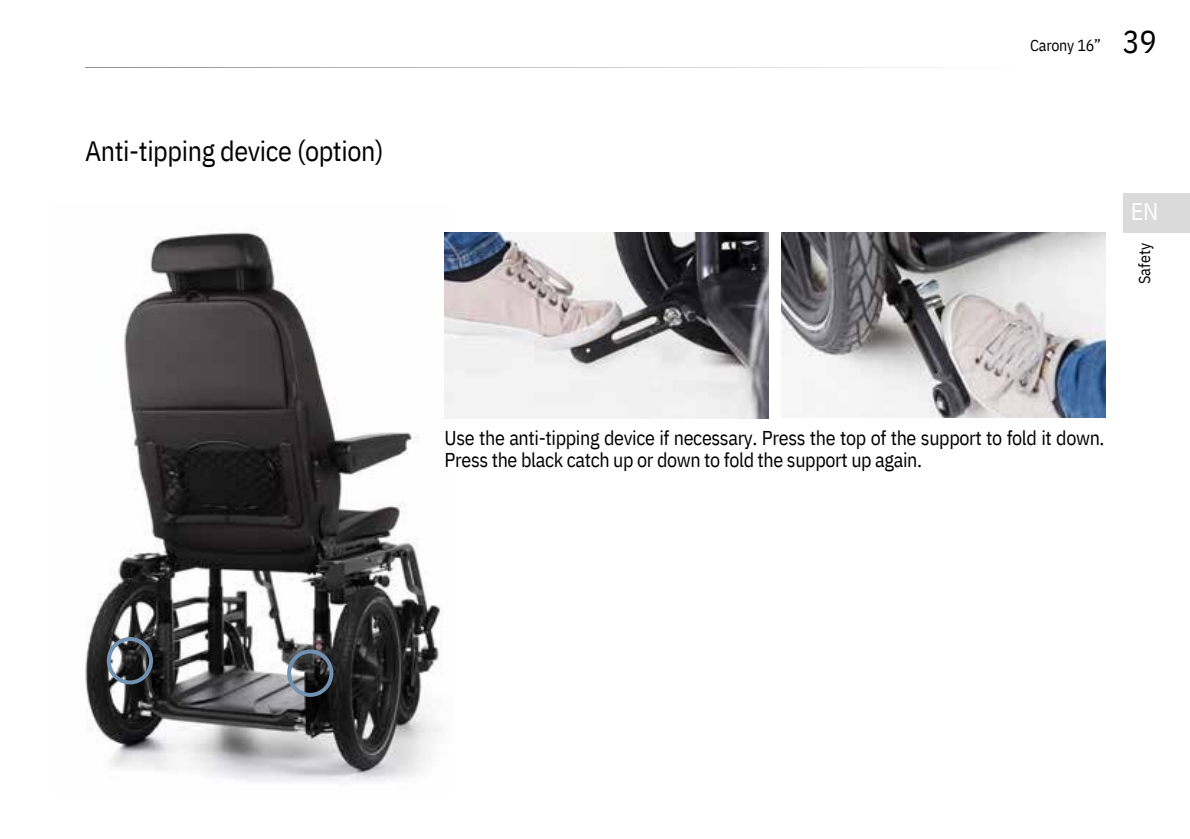
<style>
.page{position:relative;width:1190px;height:839px;background:#fff}
.page>*{position:absolute;margin:0;border:0;box-sizing:border-box;transform-origin:0 0}
.t1{font:32px "IBM Plex Sans Cond";color:#000}
.t2{font:28px "IBM Plex Sans Cond";letter-spacing:-.015em;color:#000}
.t3{font:24px "IBM Plex Sans Cond";color:#fff}
.t4{font:20px/22.4px "IBM Plex Sans Cond";letter-spacing:-.02em;color:#000}
.t5{font:16px "IBM Plex Sans Cond";letter-spacing:-.015em;color:#000}
</style>
<div class="page">
<img style="left:85px;top:228px;width:369px;height:553px">
<svg style="left:107px;top:637px;width:46px;height:47px;background:#525a62"></svg>
<svg style="left:287px;top:649px;width:46px;height:47px;background:#4f575f"></svg>
<img style="left:782px;top:232px;width:324px;height:185px">
<img style="left:445px;top:232px;width:324px;height:186px">
<hr style="left:85px;top:68px;width:1104px;height:1px;background:#000">
<div style="left:1123px;top:193px;width:67px;height:39px;background:#dadada"></div>
<p class="t2" style="left:85px;top:132px;width:300px">Anti-tipping device (option)</p>
<h2 class="t5" style="left:1030px;top:34px;width:72px">Carony 16”</h2>
<p class="t1" style="left:1123px;top:20px;width:36px">39</p>
<h3 class="t3" style="left:1131px;top:195px;width:29px">EN</h3>
<p class="t5" style="left:1134px;top:284px;width:43px;rotate:-90deg">Safety</p>
<p class="t4" style="left:445px;top:426px;width:661px">Use the anti-tipping device if necessary. Press the top of the support to fold it down.<br>Press the black catch up or down to fold the support up again.</p>
</div>
